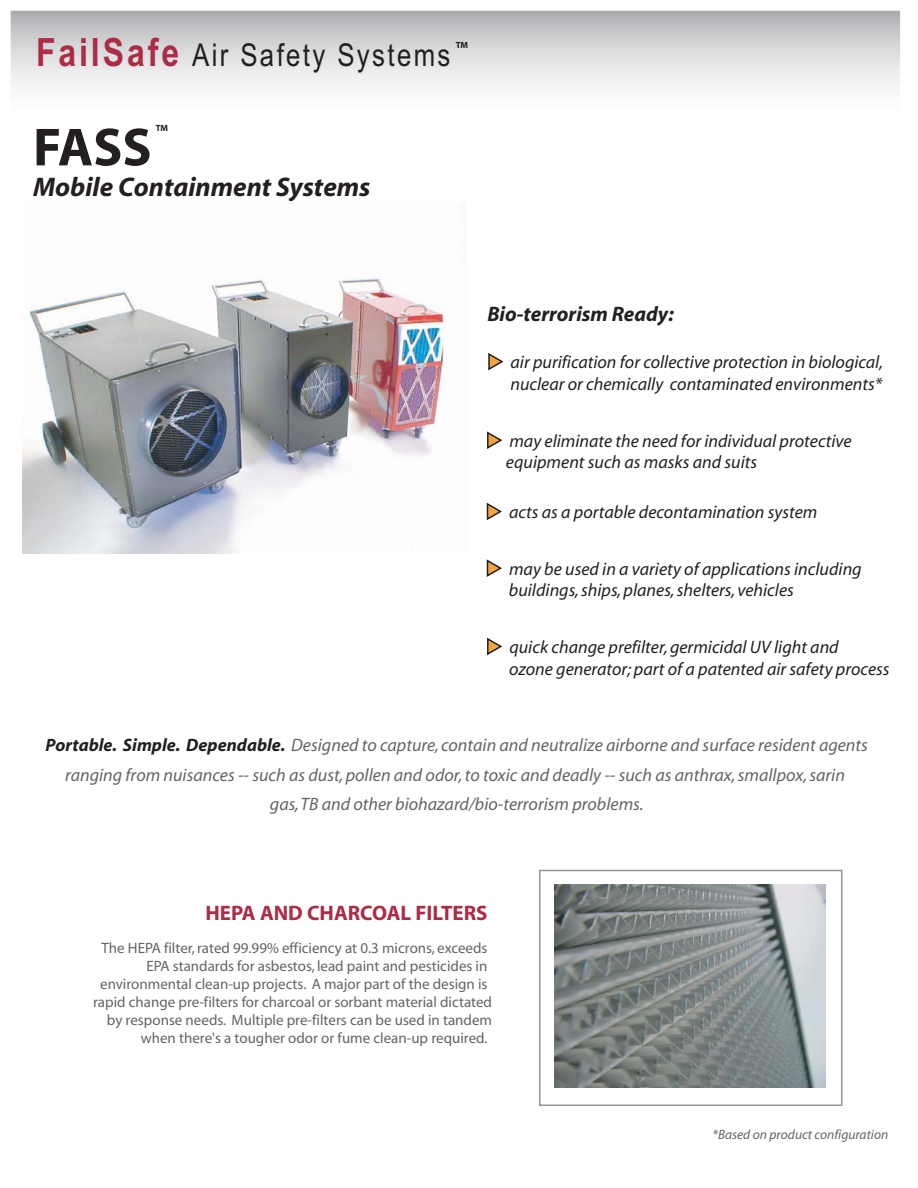
<style>
.page{position:relative;width:918px;height:1188px;background:#fff}
.page>*{position:absolute;margin:0;border:0;box-sizing:border-box;transform-origin:0 0}
.t1{font:700 54px "Myriad";color:#231f20}
.t2{font:31.5px "Arial Narrow";letter-spacing:.075em;color:#231f20}
.t3{font:italic 700 27px "Myriad";color:#231f20}
.t4{font:700 21px "Myriad";color:#ac2b45}
.t5{font:italic 700 21px "Myriad";color:#231f20}
.t6{font:italic 18px/21.8px "Myriad";color:#231f20}
.t7{font:italic 18px/29.2px "Myriad";color:#636466;text-align:center}
.t8{font:15px "Myriad";color:#636466}
.t9{font:italic 13.5px "Myriad";color:#636466}
.t10{font:700 9px "Myriad";color:#231f20}
.s1{font-weight:700;font-size:39px;color:#ac2b45}
.s2{font-weight:700;color:#231f20}
</style>
<div class="page">
<div style="left:539px;top:870px;width:304px;height:236px;border:2px solid #939598"></div>
<img style="left:554px;top:884px;width:271px;height:204px">
<img style="left:22px;top:278px;width:427px;height:275px">
<h2 class="t2" style="left:36px;top:37px;width:416px"><span class="s1">FailSafe</span> Air Safety Systems</h2>
<p class="t10" style="left:456px;top:42px;width:14px">TM</p>
<p class="t10" style="left:156px;top:125px;width:14px">TM</p>
<h1 class="t1" style="left:33px;top:129px;width:120px">FASS</h1>
<h3 class="t3" style="left:33px;top:171px;width:339px">Mobile Containment Systems</h3>
<p class="t5" style="left:487px;top:302px;width:188px">Bio-terrorism Ready:</p>
<p class="t6" style="left:510px;top:353px;width:374px">air purification for collective protection in biological, nuclear or chemically contaminated environments*</p>
<p class="t6" style="left:506px;top:431px;width:347px">may eliminate the need for individual protective equipment such as masks and suits</p>
<p class="t6" style="left:509px;top:502px;width:310px">acts as a portable decontamination system</p>
<p class="t6" style="left:509px;top:559px;width:354px">may be used in a variety of applications including buildings, ships, planes, shelters, vehicles</p>
<p class="t6" style="left:509px;top:637px;width:382px">quick change prefilter, germicidal UV light and<br>ozone generator; part of a patented air safety process</p>
<p class="t7" style="left:46px;top:732px;width:824px"><span class="s2">Portable. Simple. Dependable.</span> Designed to capture, contain and neutralize airborne and surface resident agents ranging from nuisances -- such as dust, pollen and odor, to toxic and deadly -- such as anthrax, smallpox, sarin gas,TB and other biohazard/bio-terrorism problems.</p>
<p class="t4" style="left:206px;top:906px;width:284px">HEPA AND CHARCOAL FILTERS</p>
<p class="t8" style="left:102px;top:942px;width:387px">The HEPA filter, rated 99.99% efficiency at 0.3 microns, exceeds</p>
<p class="t8" style="left:146px;top:960px;width:343px">EPA standards for asbestos, lead paint and pesticides in</p>
<p class="t8" style="left:100px;top:978px;width:389px">environmental clean-up projects. A major part of the design is</p>
<p class="t8" style="left:93px;top:996px;width:400px">rapid change pre-filters for charcoal or sorbant material dictated</p>
<p class="t8" style="left:107px;top:1014px;width:387px">by response needs. Multiple pre-filters can be used in tandem</p>
<p class="t8" style="left:141px;top:1032px;width:348px">when there's a tougher odor or fume clean-up required.</p>
<p class="t9" style="left:712px;top:1129px;width:177px">*Based on product configuration</p>
</div>
